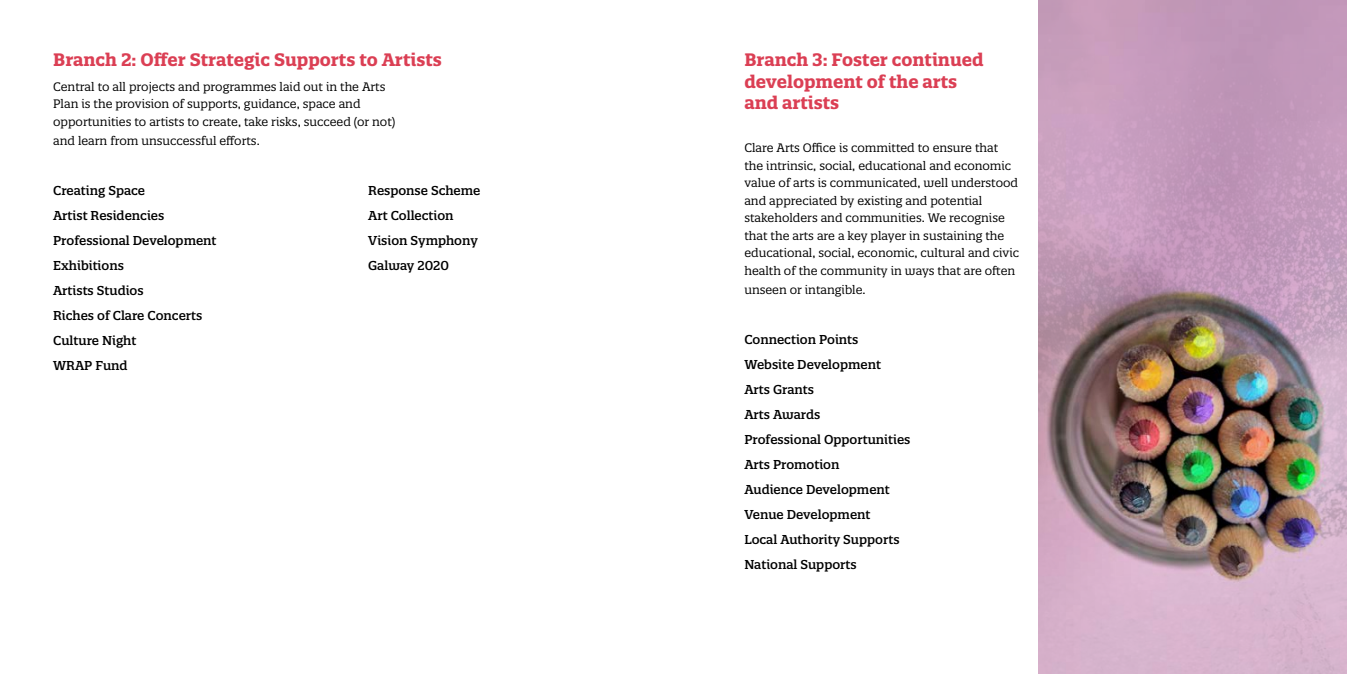
<style>
.page{position:relative;width:1347px;height:674px;background:#fff}
.page>*{position:absolute;margin:0;border:0;box-sizing:border-box;transform-origin:0 0}
.t1{font:700 17.5px/21.2px "Quatro Slab";color:#db3f54}
.t2{font:500 12.5px/25px "Quatro Slab";color:#000}
.t3{font:11.88px/17.5px "Quatro Slab";color:#000}
</style>
<div class="page">
<img style="left:1038px;top:0;width:308px;height:673px">
<h1 class="t1" style="left:53px;top:49px;width:390px">Branch 2: Offer Strategic Supports to Artists</h1>
<p class="t3" style="left:53px;top:78px;width:344px">Central to all projects and programmes laid out in the Arts<br>Plan is the provision of supports, guidance, space and opportunities to artists to create, take risks, succeed (or not)</p>
<p class="t3" style="left:53px;top:132px;width:208px">and learn from unsuccessful efforts.</p>
<p class="t2" style="left:53px;top:178px;width:93px">Creating Space</p>
<p class="t2" style="left:368px;top:178px;width:114px">Response Scheme</p>
<p class="t2" style="left:53px;top:203px;width:113px">Artist Residencies</p>
<p class="t2" style="left:368px;top:203px;width:87px">Art Collection</p>
<p class="t2" style="left:53px;top:228px;width:165px">Professional Development</p>
<p class="t2" style="left:368px;top:228px;width:111px">Vision Symphony</p>
<p class="t2" style="left:53px;top:253px;width:72px">Exhibitions</p>
<p class="t2" style="left:368px;top:253px;width:82px">Galway 2020</p>
<p class="t2" style="left:53px;top:278px;width:151px">Artists Studios<br>Riches of Clare Concerts<br>Culture Night<br>WRAP Fund</p>
<h1 class="t1" style="left:744px;top:49px;width:241px">Branch 3: Foster continued development of the arts and artists</h1>
<p class="t3" style="left:744px;top:139px;width:276px">Clare Arts Office is committed to ensure that the intrinsic, social, educational and economic value of arts is communicated, well understood and appreciated by existing and potential stakeholders and communities. We recognise that the arts are a key player in sustaining the educational, social, economic, cultural and civic health of the community in ways that are often</p>
<p class="t3" style="left:744px;top:280px;width:123px">unseen or intangible.</p>
<p class="t2" style="left:744px;top:326px;width:167px">Connection Points<br>Website Development<br>Arts Grants<br>Arts Awards<br>Professional Opportunities<br>Arts Promotion<br>Audience Development<br>Venue Development<br>Local Authority Supports<br>National Supports</p>
</div>
